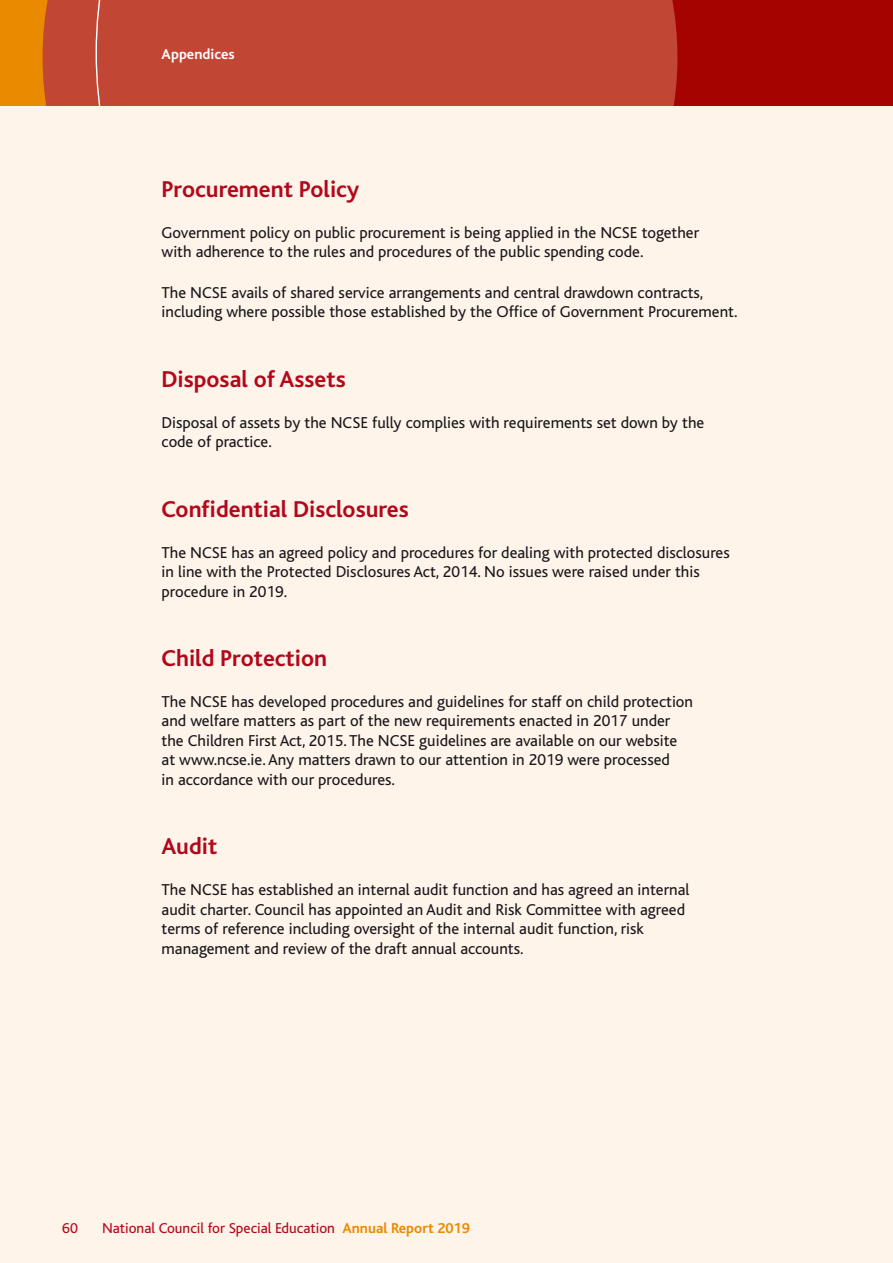
<style>
.page{position:relative;width:893px;height:1263px;background:#fff}
.page>*{position:absolute;margin:0;border:0;box-sizing:border-box;transform-origin:0 0}
.t1{font:700 24px "Bliss";color:#b3071b}
.Body__5{font:16.5px/19.5px "Bliss";color:#1a171c}
.t2{font:15px "Bliss";color:#b3071b}
.t3{font:700 15px "Bliss";color:#fff}
.s1{font-weight:700;color:#ea8a00}
</style>
<div class="page">
<svg style="left:0;top:0;width:893px;height:106px;background:#bc3924"></svg>
<div style="left:0;top:106px;width:893px;height:1157px;background:#fef4e9"></div>
<p class="t3" style="left:162px;top:46px;width:75px">Appendices</p>
<h3 class="t1" style="left:162px;top:177px;width:199px">Procurement Policy</h3>
<p class="Body__5" style="left:162px;top:223px;width:539px">Government policy on public procurement is being applied in the NCSE together with adherence to the rules and procedures of the public spending code.</p>
<p class="Body__5" style="left:162px;top:283px;width:577px">The NCSE avails of shared service arrangements and central drawdown contracts, including where possible those established by the Office of Government Procurement.</p>
<h3 class="t1" style="left:162px;top:367px;width:186px">Disposal of Assets</h3>
<p class="Body__5" style="left:162px;top:413px;width:544px">Disposal of assets by the NCSE fully complies with requirements set down by the code of practice.</p>
<h3 class="t1" style="left:162px;top:496px;width:249px">Confidential Disclosures</h3>
<p class="Body__5" style="left:162px;top:543px;width:570px">The NCSE has an agreed policy and procedures for dealing with protected disclosures in line with the Protected Disclosures Act, 2014. No issues were raised under this procedure in 2019.</p>
<h3 class="t1" style="left:162px;top:646px;width:167px">Child Protection</h3>
<p class="Body__5" style="left:162px;top:692px;width:533px">The NCSE has developed procedures and guidelines for staff on child protection and welfare matters as part of the new requirements enacted in 2017 under the Children First Act, 2015. The NCSE guidelines are available on our website at www.ncse.ie. Any matters drawn to our attention in 2019 were processed<br>in accordance with our procedures.</p>
<h3 class="t1" style="left:162px;top:834px;width:57px">Audit</h3>
<p class="Body__5" style="left:162px;top:880px;width:529px">The NCSE has established an internal audit function and has agreed an internal audit charter. Council has appointed an Audit and Risk Committee with agreed terms of reference including oversight of the internal audit function, risk management and review of the draft annual accounts.</p>
<p class="t2" style="left:62px;top:1220px;width:17px">60</p>
<p class="t2" style="left:102px;top:1220px;width:369px">National Council for Special Education <span class="s1">Annual Report 2019</span></p>
</div>
